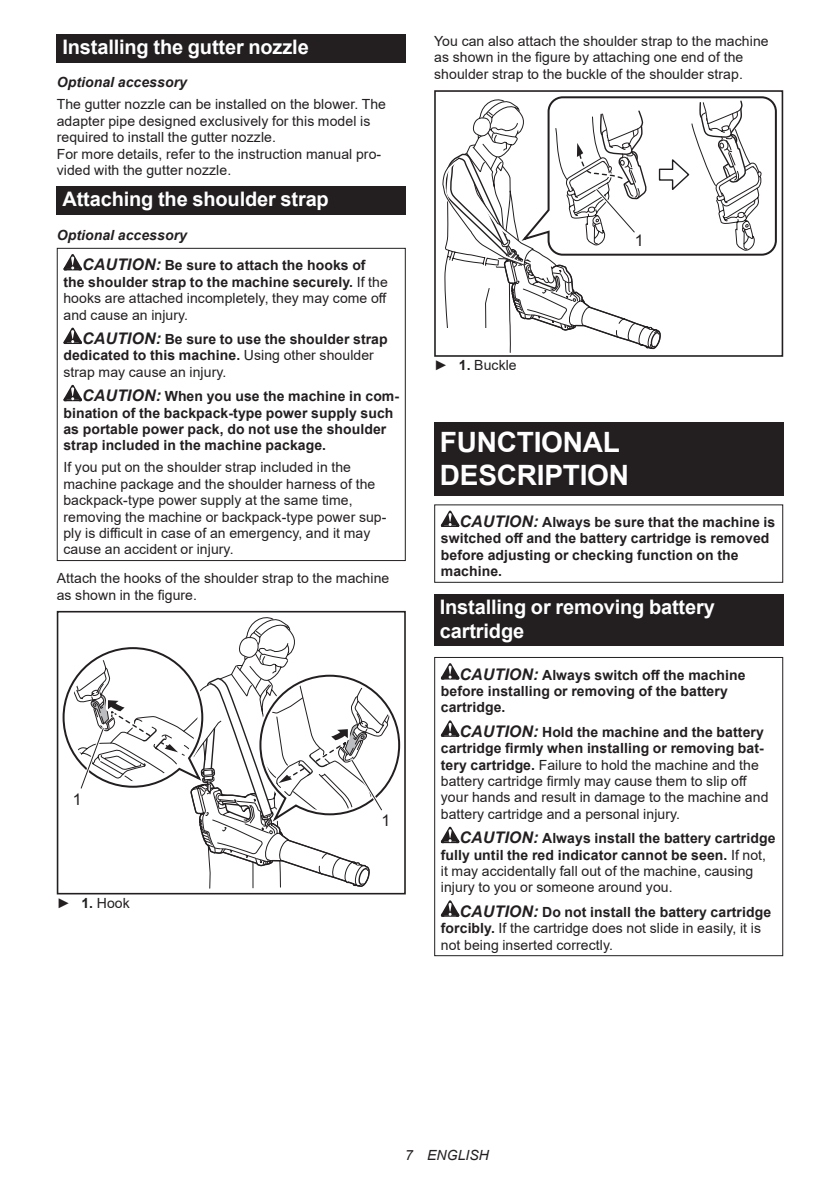
<style>
.page{position:relative;width:840px;height:1191px;background:#fff}
.page>*{position:absolute;margin:0;border:0;box-sizing:border-box;transform-origin:0 0}
.t1{font:700 28px/32.8px "Arial";letter-spacing:-.01em;color:#fff}
.t2{font:700 20px/23.4px "Arial";letter-spacing:-.01em;color:#fff}
.t3{font:16px "Arial";color:#231f20}
.t4{font:14px/16.4px "Arial";letter-spacing:.005em;color:#231f20}
.t5{font:700 14px/16.4px "Arial";letter-spacing:.005em;color:#231f20}
.t6{font:italic 700 14px "Arial";letter-spacing:.005em;color:#231f20}
.t7{font:italic 14px "Arial";letter-spacing:.005em;color:#231f20}
.s1{font-style:italic}
.s2{font-style:italic;font-size:16px}
.s3{font-weight:700}
.s4{font-weight:400}
.s5{font-weight:700;font-style:italic;font-size:16px}
</style>
<div class="page">
<div style="left:57px;top:34px;width:348px;height:29px;background:#231f20"></div>
<div style="left:57px;top:186px;width:348px;height:29px;background:#231f20"></div>
<svg style="left:63px;top:254px;width:19px;height:16px"></svg>
<svg style="left:63px;top:328px;width:19px;height:16px"></svg>
<svg style="left:63px;top:385px;width:19px;height:16px"></svg>
<div style="left:57px;top:248px;width:348px;height:313px;border:1px solid #231f20"></div>
<svg style="left:58px;top:614px;width:347px;height:280px"></svg>
<svg style="left:437px;top:90px;width:338px;height:267px"></svg>
<div style="left:434px;top:422px;width:348px;height:74px;background:#231f20"></div>
<svg style="left:440px;top:510px;width:19px;height:17px"></svg>
<div style="left:434px;top:504px;width:348px;height:79px;border:1px solid #231f20"></div>
<div style="left:434px;top:594px;width:348px;height:52px;background:#231f20"></div>
<svg style="left:440px;top:663px;width:19px;height:16px"></svg>
<svg style="left:440px;top:720px;width:19px;height:17px"></svg>
<svg style="left:440px;top:826px;width:19px;height:17px"></svg>
<svg style="left:440px;top:900px;width:19px;height:16px"></svg>
<div style="left:434px;top:657px;width:348px;height:299px;border:1px solid #231f20"></div>
<h2 class="t2" style="left:62px;top:36px;width:248px">Installing the gutter nozzle</h2>
<p class="t6" style="left:57px;top:73px;width:132px">Optional accessory</p>
<p class="t4" style="left:57px;top:96px;width:330px">The gutter nozzle can be installed on the blower. The adapter pipe designed exclusively for this model is required to install the gutter nozzle.<br>For more details, refer to the instruction manual pro&shy;vided with the gutter nozzle.</p>
<h2 class="t2" style="left:62px;top:188px;width:268px">Attaching the shoulder strap</h2>
<p class="t5" style="left:82px;top:220px;width:285px;line-height:30.6px;text-indent:-25px"><span class="s1">Optional accessory<br></span><span class="s2">CAUTION:</span> Be sure to attach the hooks of</p>
<p class="t4" style="left:63px;top:274px;width:326px;text-align:justify"><span class="s3">the shoulder strap to the machine securely.</span> If the hooks are attached incompletely, they may come off and cause an injury.</p>
<p class="t5" style="left:63px;top:331px;width:325px;text-indent:19px"><span class="s2">CAUTION:</span> Be sure to use the shoulder strap dedicated to this machine. <span class="s4">Using other shoulder strap may cause an injury.</span></p>
<p class="t5" style="left:63px;top:388px;width:337px;text-indent:19px"><span class="s2">CAUTION:</span> When you use the machine in com&shy;bination of the backpack-type power supply such as portable power pack, do not use the shoulder strap included in the machine package.</p>
<p class="t4" style="left:63px;top:459px;width:324px">If you put on the shoulder strap included in the machine package and the shoulder harness of the backpack-type power supply at the same time, removing the machine or backpack-type power sup&shy;ply is difficult in case of an emergency, and it may cause an accident or injury.</p>
<p class="t4" style="left:57px;top:570px;width:334px">Attach the hooks of the shoulder strap to the machine as shown in the figure.</p>
<p class="t3" style="left:73px;top:788px;width:11px">1</p>
<p class="t4" style="left:57px;top:894px;width:75px">► <span class="s3">1.</span> Hook</p>
<p class="t3" style="left:381px;top:809px;width:10px">1</p>
<p class="t4" style="left:434px;top:33px;width:336px">You can also attach the shoulder strap to the machine as shown in the figure by attaching one end of the shoulder strap to the buckle of the shoulder strap.</p>
<p class="t4" style="left:434px;top:357px;width:84px">► <span class="s3">1.</span> Buckle</p>
<p class="t3" style="left:634px;top:230px;width:10px">1</p>
<h1 class="t1" style="left:439px;top:426px;width:191px">FUNCTIONAL<br>DESCRIPTION</h1>
<p class="t5" style="left:440px;top:514px;width:336px;text-indent:19px"><span class="s2">CAUTION:</span> Always be sure that the machine is switched off and the battery cartridge is removed before adjusting or checking function on the machine.</p>
<h2 class="t2" style="left:439px;top:595px;width:276px">Installing or removing battery cartridge</h2>
<p class="t5" style="left:440px;top:666px;width:306px;text-indent:19px"><span class="s2">CAUTION:</span> Always switch off the machine before installing or removing of the battery cartridge.</p>
<p class="t4" style="left:440px;top:723px;width:329px;text-indent:19px"><span class="s5">CAUTION:</span> <span class="s3">Hold the machine and the battery cartridge firmly when installing or removing bat&shy;tery cartridge.</span> Failure to hold the machine and the battery cartridge firmly may cause them to slip off your hands and result in damage to the machine and battery cartridge and a personal injury.</p>
<p class="t4" style="left:440px;top:830px;width:336px;text-indent:19px"><span class="s5">CAUTION:</span> <span class="s3">Always install the battery cartridge fully until the red indicator cannot be seen.</span> If not, it may accidentally fall out of the machine, causing injury to you or someone around you.</p>
<p class="t4" style="left:440px;top:903px;width:331px;text-indent:19px"><span class="s5">CAUTION:</span> <span class="s3">Do not install the battery cartridge forcibly.</span> If the cartridge does not slide in easily, it is not being inserted correctly.</p>
<p class="t7" style="left:405px;top:1146px;width:85px">7 ENGLISH</p>
</div>
